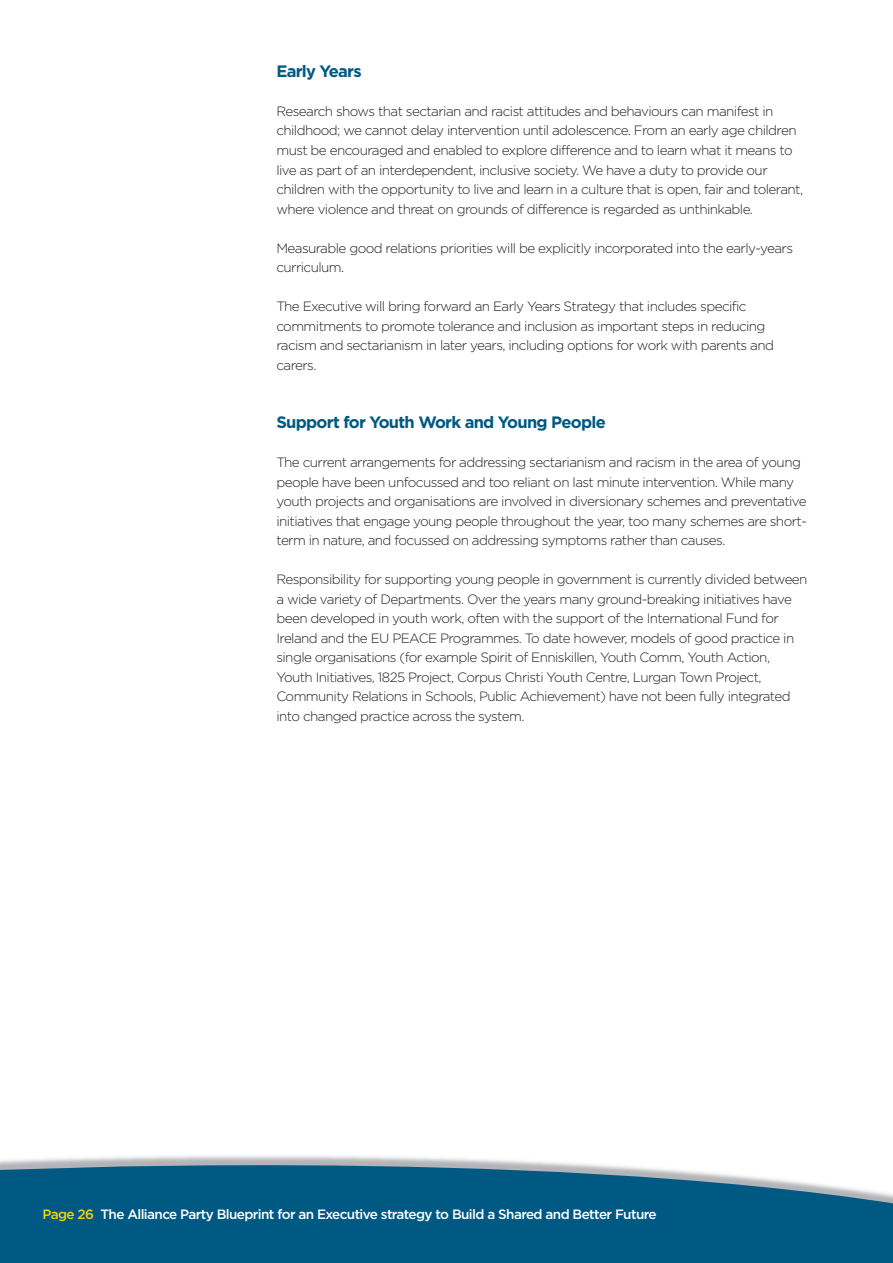
<style>
.page{position:relative;width:893px;height:1263px;background:#fff}
.page>*{position:absolute;margin:0;border:0;box-sizing:border-box;transform-origin:0 0}
.t1{font:700 16.5px "Gotham HTF";letter-spacing:-.045em;color:#005983}
.t2{font:300 13.5px/19.5px "Gotham HTF";letter-spacing:-.045em;color:#231f20}
.t3{font:500 13.5px "Gotham HTF";letter-spacing:-.045em;color:#fff}
.s1{color:#f4d302}
</style>
<div class="page">
<svg style="left:0;top:1156px;width:893px;height:107px;fill:#005983"></svg>
<p class="t1" style="left:276px;top:62px;width:87px">Early Years</p>
<p class="t2" style="left:276px;top:102px;width:528px">Research shows that sectarian and racist attitudes and behaviours can manifest in childhood; we cannot delay intervention until adolescence. From an early age children must be encouraged and enabled to explore difference and to learn what it means to live as part of an interdependent, inclusive society. We have a duty to provide our children with the opportunity to live and learn in a culture that is open, fair and tolerant, where violence and threat on grounds of difference is regarded as unthinkable.</p>
<p class="t2" style="left:276px;top:238px;width:518px">Measurable good relations priorities will be explicitly incorporated into the early-years curriculum.</p>
<p class="t2" style="left:276px;top:297px;width:499px">The Executive will bring forward an Early Years Strategy that includes specific commitments to promote tolerance and inclusion as important steps in reducing racism and sectarianism in later years, including options for work with parents and carers.</p>
<p class="t1" style="left:276px;top:413px;width:331px">Support for Youth Work and Young People</p>
<p class="t2" style="left:276px;top:453px;width:532px">The current arrangements for addressing sectarianism and racism in the area of young people have been unfocussed and too reliant on last minute intervention. While many youth projects and organisations are involved in diversionary schemes and preventative initiatives that engage young people throughout the year, too many schemes are short&shy;term in nature, and focussed on addressing symptoms rather than causes.</p>
<p class="t2" style="left:276px;top:570px;width:533px">Responsibility for supporting young people in government is currently divided between a wide variety of Departments. Over the years many ground-breaking initiatives have been developed in youth work, often with the support of the International Fund for Ireland and the EU PEACE Programmes. To date however, models of good practice in single organisations (for example Spirit of Enniskillen, Youth Comm, Youth Action, Youth Initiatives, 1825 Project, Corpus Christi Youth Centre, Lurgan Town Project, Community Relations in Schools, Public Achievement) have not been fully integrated into changed practice across the system.</p>
<p class="t3" style="left:43px;top:1206px;width:616px"><span class="s1">Page 26</span> The Alliance Party Blueprint for an Executive strategy to Build a Shared and Better Future</p>
</div>
